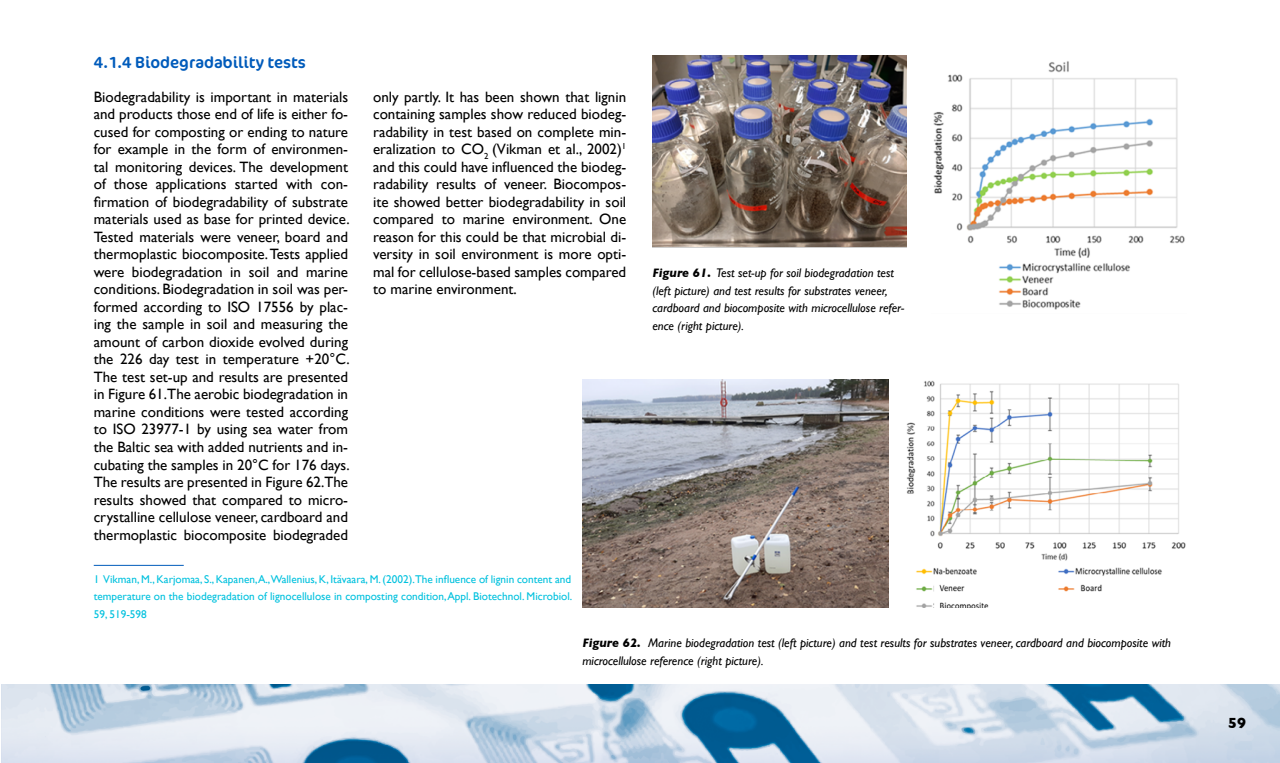
<style>
.page{position:relative;width:1280px;height:763px;background:#fff}
.page>*{position:absolute;margin:0;border:0;box-sizing:border-box;transform-origin:0 0}
.t1{font:16.25px "Cocon Pro";color:#005bbb}
.t2{font:15px/17.5px "Gill Sans";color:#000;text-align:justify}
.t3{font:700 15px "Gill Sans";color:#000}
.t4{font:italic 12.5px/17.5px "Gill Sans";color:#000}
.t5{font:11.25px/17.5px "Gill Sans";color:#00c1de;text-align:justify}
.s1{font-weight:700}
</style>
<div class="page">
<img style="left:1px;top:684px;width:1279px;height:78px">
<hr style="left:94px;top:565px;width:90px;height:1px;background:#005bbb">
<img style="left:582px;top:379px;width:306px;height:228px">
<img style="left:652px;top:56px;width:255px;height:191px">
<img style="left:907px;top:380px;width:279px;height:227px">
<img style="left:933px;top:61px;width:252px;height:249px">
<p class="t1" style="left:94px;top:52px;width:214px">4.1.4 Biodegradability tests</p>
<p class="t2" style="left:373px;top:88px;width:255px">only partly. It has been shown that lignin containing samples show reduced biodeg&shy;radability in test based on complete min&shy;eralization to CO<sub>2</sub> (Vikman et al., 2002)<sup>1 </sup>and this could have influenced the biodeg&shy;radability results of veneer. Biocompos&shy;ite showed better biodegradability in soil compared to marine environment. One reason for this could be that microbial di&shy;versity in soil environment is more opti&shy;mal for cellulose-based samples compared to marine environment.</p>
<p class="t2" style="left:94px;top:88px;width:257px">Biodegradability is important in materials and products those end of life is either fo&shy;cused for composting or ending to nature for example in the form of environmen&shy;tal monitoring devices. The development of those applications started with con&shy;firmation of biodegradability of substrate materials used as base for printed device.<br>Tested materials were veneer, board and thermoplastic biocomposite. Tests applied were biodegradation in soil and marine conditions. Biodegradation in soil was per&shy;formed according to ISO 17556 by plac&shy;ing the sample in soil and measuring the amount of carbon dioxide evolved during the 226 day test in temperature +20°C.<br>The test set-up and results are presented in Figure 61.The aerobic biodegradation in marine conditions were tested according to ISO 23977-1 by using sea water from the Baltic sea with added nutrients and in&shy;cubating the samples in 20°C for 176 days.<br>The results are presented in Figure 62.The results showed that compared to micro&shy;crystalline cellulose veneer, cardboard and thermoplastic biocomposite biodegraded</p>
<p class="t5" style="left:94px;top:570px;width:480px">1 Vikman, M., Karjomaa, S., Kapanen,A.,Wallenius, K, Itävaara, M. (2002).The influence of lignin content and temperature on the biodegradation of lignocellulose in composting condition, Appl. Biotechnol. Microbiol.<br>59, 519-598</p>
<p class="t4" style="left:652px;top:264px;width:253px"><span class="s1">Figure 61.</span> Test set-up for soil biodegradation test (left picture) and test results for substrates veneer, cardboard and biocomposite with microcellulose refer&shy;ence (right picture).</p>
<p class="t4" style="left:582px;top:634px;width:590px"><span class="s1">Figure 62.</span> Marine biodegradation test (left picture) and test results for substrates veneer, cardboard and biocomposite with microcellulose reference (right picture).</p>
<p class="t3" style="left:1228px;top:711px;width:19px">59</p>
</div>
